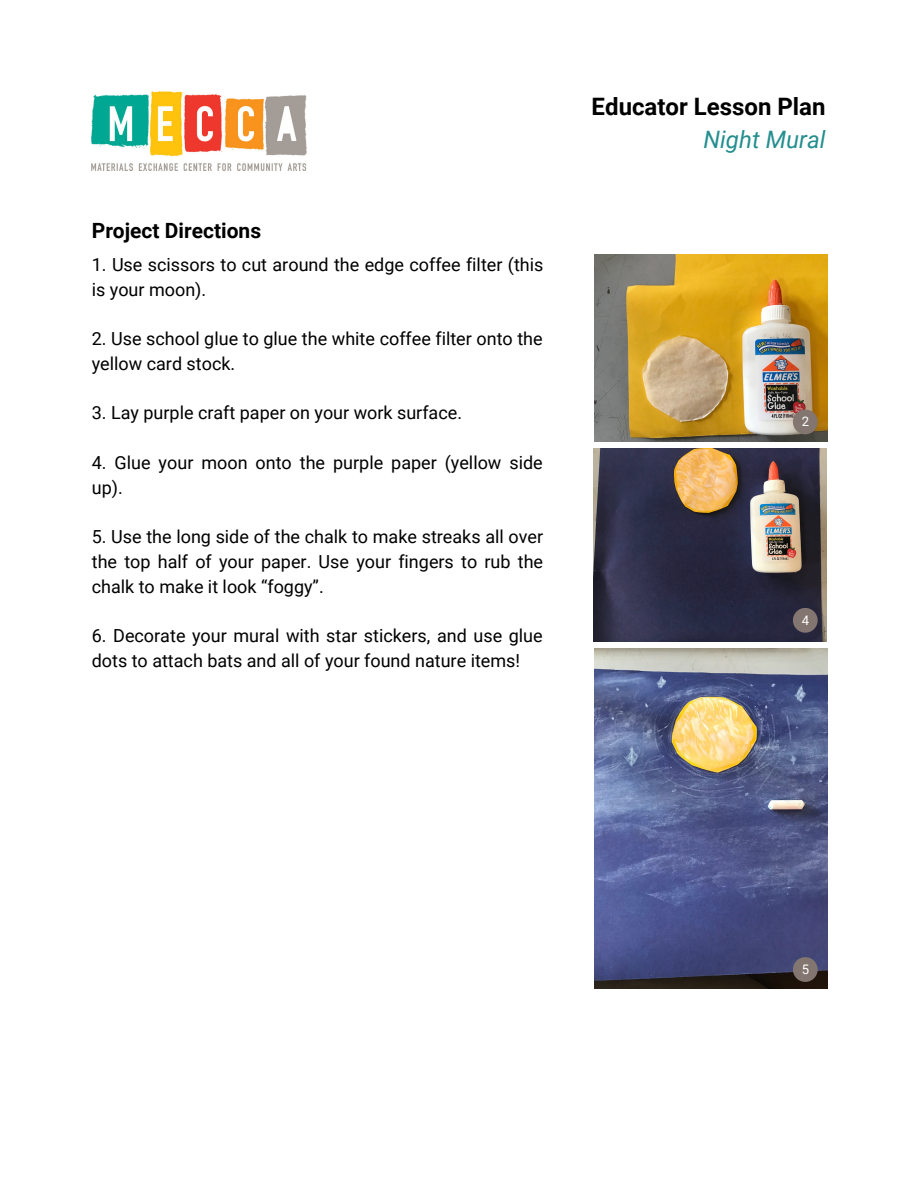
<style>
.page{position:relative;width:918px;height:1188px;background:#fff}
.page>*{position:absolute;margin:0;border:0;box-sizing:border-box;transform-origin:0 0}
.t1{font:700 24px "Roboto";color:#000}
.t2{font:italic 24px "Roboto";color:#248e8e}
.t3{font:700 21px "Roboto";color:#000}
.t4{font:18px/24.8px "Roboto";color:#000}
.t5{font:13.2px "Roboto";color:#fff}
</style>
<div class="page">
<img style="left:92px;top:92px;width:215px;height:79px">
<img style="left:594px;top:255px;width:233px;height:186px">
<img style="left:593px;top:448px;width:233px;height:194px">
<img style="left:594px;top:649px;width:233px;height:340px">
<svg style="left:793px;top:410px;width:25px;height:24px"></svg>
<svg style="left:793px;top:608px;width:25px;height:25px"></svg>
<svg style="left:793px;top:957px;width:25px;height:25px"></svg>
<p class="t3" style="left:92px;top:218px;width:171px">Project Directions</p>
<p class="t4" style="left:92px;top:252px;width:453px">1. Use scissors to cut around the edge coffee filter (this is your moon).</p>
<p class="t4" style="left:92px;top:327px;width:452px">2. Use school glue to glue the white coffee filter onto the yellow card stock.</p>
<p class="t4" style="left:92px;top:401px;width:372px">3. Lay purple craft paper on your work surface.</p>
<p class="t4" style="left:92px;top:450px;width:452px">4. Glue your moon onto the purple paper (yellow side up).</p>
<p class="t4" style="left:92px;top:525px;width:453px;text-align:justify">5. Use the long side of the chalk to make streaks all over the top half of your paper. Use your fingers to rub the chalk to make it look “foggy”.</p>
<p class="t4" style="left:92px;top:624px;width:452px">6. Decorate your mural with star stickers, and use glue dots to attach bats and all of your found nature items!</p>
<p class="t1" style="left:592px;top:93px;width:235px">Educator Lesson Plan</p>
<p class="t2" style="left:704px;top:125px;width:124px">Night Mural</p>
<p class="t5" style="left:802px;top:414px;width:9px">2</p>
<p class="t5" style="left:802px;top:613px;width:9px">4</p>
<p class="t5" style="left:802px;top:962px;width:9px">5</p>
</div>
